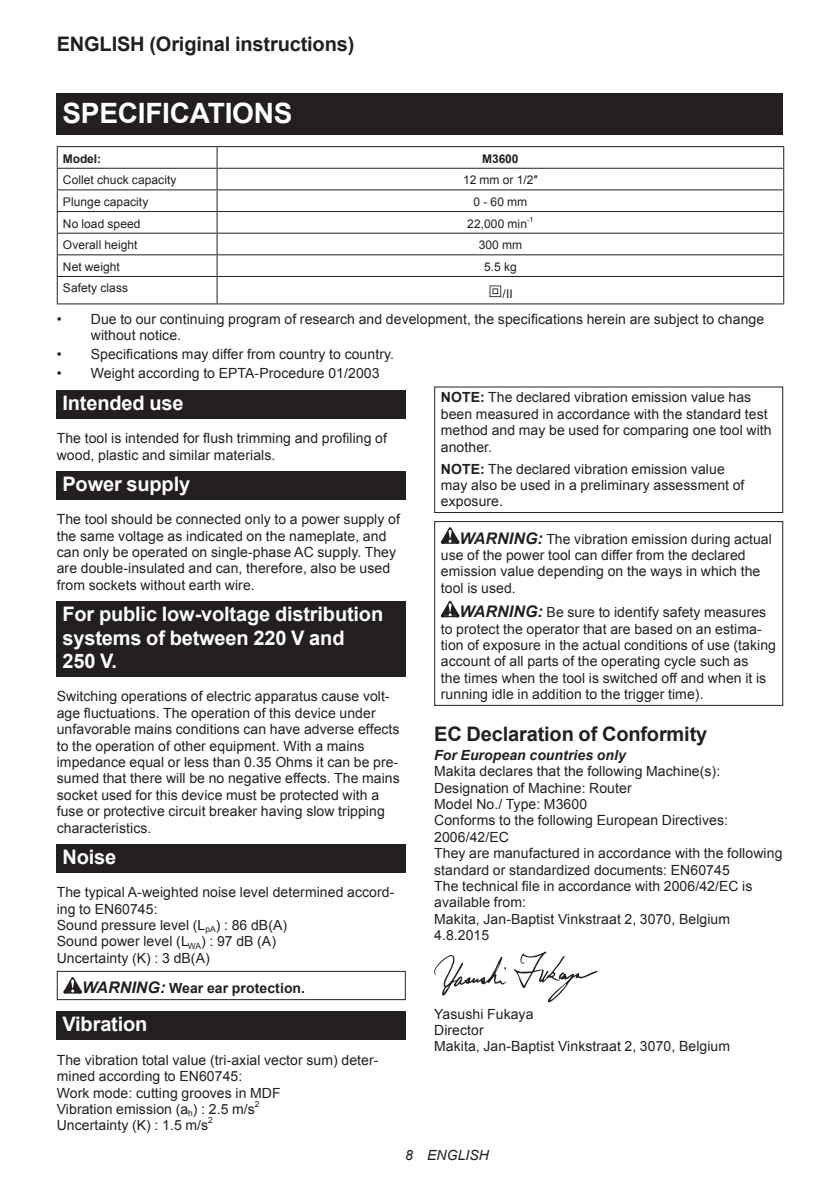
<style>
.page{position:relative;width:840px;height:1191px;background:#fff}
.page>*{position:absolute;margin:0;border:0;box-sizing:border-box;transform-origin:0 0}
.t1{font:700 28px "Arial";letter-spacing:-.01em;color:#fff}
.t2{font:700 20px/23.4px "Arial";letter-spacing:-.01em;color:#fff}
.t3{font:700 20px "Arial";letter-spacing:-.01em;color:#231f20}
.t4{font:14px/16.4px "Arial";letter-spacing:.005em;color:#231f20}
.t5{font:700 14px "Arial";letter-spacing:.005em;color:#231f20}
.t6{font:italic 700 14px "Arial";letter-spacing:.005em;color:#231f20}
.t7{font:italic 14px "Arial";letter-spacing:.005em;color:#231f20}
.t8{font:12px "Arial";letter-spacing:.005em;color:#231f20}
.t9{font:700 12px "Arial";letter-spacing:-.01em;color:#231f20}
.t10{font:8.4px "Arial";color:#231f20}
.t11{font:7.2px "Arial";color:#231f20}
.s1{font-style:italic;font-size:16px}
.s2{font-weight:700}
.s3{font-weight:700;font-style:italic;font-size:16px}
</style>
<div class="page">
<div style="left:57px;top:94px;width:725px;height:41px;background:#231f20"></div>
<hr style="left:57px;top:146px;width:160px;height:1px;background:#231f20">
<hr style="left:217px;top:146px;width:566px;height:1px;background:#231f20">
<hr style="left:57px;top:168px;width:160px;height:1px;background:#231f20">
<hr style="left:217px;top:168px;width:566px;height:1px;background:#231f20">
<hr style="left:57px;top:189px;width:160px;height:1px;background:#231f20">
<hr style="left:217px;top:189px;width:566px;height:1px;background:#231f20">
<hr style="left:57px;top:211px;width:160px;height:1px;background:#231f20">
<hr style="left:217px;top:211px;width:566px;height:1px;background:#231f20">
<hr style="left:57px;top:233px;width:160px;height:1px;background:#231f20">
<hr style="left:217px;top:233px;width:566px;height:1px;background:#231f20">
<hr style="left:57px;top:254px;width:160px;height:1px;background:#231f20">
<hr style="left:217px;top:254px;width:566px;height:1px;background:#231f20">
<hr style="left:57px;top:276px;width:160px;height:1px;background:#231f20">
<svg style="left:57px;top:147px;width:1px;height:156px"></svg>
<hr style="left:217px;top:276px;width:566px;height:1px;background:#231f20">
<svg style="left:216px;top:147px;width:1px;height:156px"></svg>
<hr style="left:57px;top:303px;width:160px;height:1px;background:#231f20">
<hr style="left:217px;top:303px;width:566px;height:1px;background:#231f20">
<svg style="left:489px;top:285px;width:12px;height:12px"></svg>
<div style="left:57px;top:390px;width:348px;height:28px;background:#231f20"></div>
<div style="left:57px;top:471px;width:348px;height:28px;background:#231f20"></div>
<div style="left:57px;top:601px;width:348px;height:75px;background:#231f20"></div>
<div style="left:57px;top:844px;width:348px;height:28px;background:#231f20"></div>
<svg style="left:63px;top:977px;width:19px;height:16px"></svg>
<div style="left:57px;top:971px;width:348px;height:29px;border:1px solid #231f20"></div>
<div style="left:57px;top:1011px;width:348px;height:29px;background:#231f20"></div>
<div style="left:434px;top:386px;width:348px;height:127px;border:1px solid #231f20"></div>
<svg style="left:440px;top:527px;width:19px;height:16px"></svg>
<svg style="left:440px;top:601px;width:19px;height:16px"></svg>
<div style="left:434px;top:521px;width:348px;height:185px;border:1px solid #231f20"></div>
<svg style="left:514px;top:951px;width:83px;height:51px"></svg>
<svg style="left:434px;top:955px;width:72px;height:40px"></svg>
<h2 class="t3" style="left:57px;top:31px;width:299px">ENGLISH (Original instructions)</h2>
<h1 class="t1" style="left:62px;top:103px;width:231px">SPECIFICATIONS</h1>
<p class="t9" style="left:63px;top:150px;width:40px">Model:</p>
<p class="t9" style="left:482px;top:154px;width:38px">M3600</p>
<p class="t8" style="left:63px;top:175px;width:115px">Collet chuck capacity</p>
<p class="t8" style="left:462px;top:172px;width:76px">12 mm or 1/2″</p>
<p class="t8" style="left:63px;top:197px;width:87px">Plunge capacity</p>
<p class="t8" style="left:473px;top:197px;width:55px">0 - 60 mm</p>
<p class="t8" style="left:63px;top:219px;width:79px">No load speed</p>
<p class="t8" style="left:467px;top:219px;width:61px">22,000 min</p>
<p class="t11" style="left:526px;top:216px;width:8px">-1</p>
<p class="t8" style="left:63px;top:240px;width:76px">Overall height</p>
<p class="t8" style="left:478px;top:240px;width:45px">300 mm</p>
<p class="t8" style="left:63px;top:262px;width:58px">Net weight</p>
<p class="t8" style="left:484px;top:262px;width:34px">5.5 kg</p>
<p class="t8" style="left:63px;top:284px;width:67px">Safety class</p>
<p class="t8" style="left:502px;top:289px;width:12px">/II</p>
<p class="t4" style="left:91px;top:311px;width:674px;text-indent:-34px">• Due to our continuing program of research and development, the specifications herein are subject to change without notice.</p>
<p class="t4" style="left:57px;top:346px;width:338px">• Specifications may differ from country to country.</p>
<p class="t4" style="left:57px;top:366px;width:324px">• Weight according to EPTA-Procedure 01/2003</p>
<h2 class="t2" style="left:62px;top:392px;width:122px">Intended use</h2>
<p class="t4" style="left:57px;top:430px;width:331px">The tool is intended for flush trimming and profiling of wood, plastic and similar materials.</p>
<h2 class="t2" style="left:62px;top:474px;width:129px">Power supply</h2>
<p class="t4" style="left:57px;top:511px;width:344px">The tool should be connected only to a power supply of the same voltage as indicated on the nameplate, and can only be operated on single-phase AC supply. They are double-insulated and can, therefore, also be used from sockets without earth wire.</p>
<h2 class="t2" style="left:62px;top:603px;width:322px">For public low-voltage distribution systems of between 220 V and<br>250 V.</h2>
<p class="t4" style="left:57px;top:689px;width:344px">Switching operations of electric apparatus cause volt&shy;age fluctuations. The operation of this device under unfavorable mains conditions can have adverse effects to the operation of other equipment. With a mains impedance equal or less than 0.35 Ohms it can be pre&shy;sumed that there will be no negative effects. The mains socket used for this device must be protected with a fuse or protective circuit breaker having slow tripping characteristics.</p>
<h2 class="t2" style="left:62px;top:847px;width:55px">Noise</h2>
<p class="t4" style="left:57px;top:885px;width:339px">The typical A-weighted noise level determined accord&shy;ing to EN60745:<br>Sound pressure level (L<sub>pA</sub>) : 86 dB(A)<br>Sound power level (L<sub>WA</sub>) : 97 dB (A)<br>Uncertainty (K) : 3 dB(A)</p>
<p class="t5" style="left:82px;top:983px;width:224px"><span class="s1">WARNING:</span> Wear ear protection.</p>
<h2 class="t2" style="left:62px;top:1014px;width:86px">Vibration</h2>
<p class="t4" style="left:57px;top:1052px;width:323px">The vibration total value (tri-axial vector sum) deter&shy;mined according to EN60745:<br>Work mode: cutting grooves in MDF<br>Vibration emission (a<sub>h</sub>) : 2.5 m/s</p>
<p class="t4" style="left:440px;top:389px;width:332px"><span class="s2">NOTE:</span> The declared vibration emission value has been measured in accordance with the standard test method and may be used for comparing one tool with another.</p>
<p class="t4" style="left:440px;top:460px;width:305px"><span class="s2">NOTE:</span> The declared vibration emission value may also be used in a preliminary assessment of exposure.</p>
<p class="t4" style="left:440px;top:531px;width:332px;text-indent:19px"><span class="s3">WARNING:</span> The vibration emission during actual use of the power tool can differ from the declared emission value depending on the ways in which the tool is used.</p>
<p class="t4" style="left:440px;top:605px;width:336px;text-indent:19px"><span class="s3">WARNING:</span> Be sure to identify safety measures to protect the operator that are based on an estima&shy;tion of exposure in the actual conditions of use (taking account of all parts of the operating cycle such as<br>the times when the tool is switched off and when it is running idle in addition to the trigger time).</p>
<h2 class="t3" style="left:434px;top:720px;width:274px">EC Declaration of Conformity</h2>
<p class="t6" style="left:434px;top:749px;width:193px">For European countries only</p>
<p class="t4" style="left:434px;top:764px;width:349px">Makita declares that the following Machine(s):<br>Designation of Machine: Router<br>Model No./ Type: M3600<br>Conforms to the following European Directives:<br>2006/42/EC<br>They are manufactured in accordance with the following standard or standardized documents: EN60745<br>The technical file in accordance with 2006/42/EC is available from:<br>Makita, Jan-Baptist Vinkstraat 2, 3070, Belgium 4.8.2015</p>
<p class="t4" style="left:434px;top:1006px;width:297px">Yasushi Fukaya<br>Director<br>Makita, Jan-Baptist Vinkstraat 2, 3070, Belgium</p>
<p class="t10" style="left:255px;top:1101px;width:6px">2</p>
<p class="t4" style="left:57px;top:1118px;width:153px">Uncertainty (K) : 1.5 m/s</p>
<p class="t10" style="left:208px;top:1117px;width:6px">2</p>
<p class="t7" style="left:405px;top:1147px;width:85px">8 ENGLISH</p>
</div>
